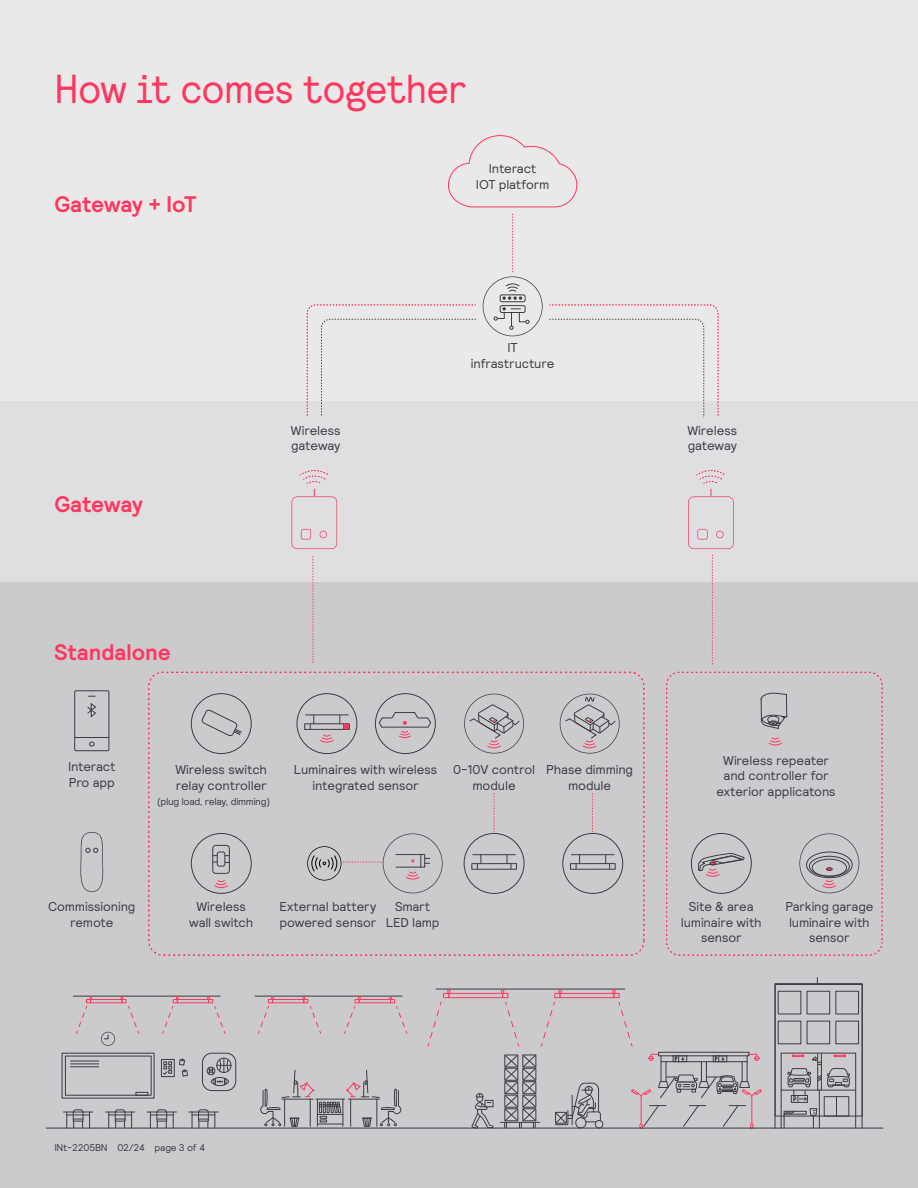
<style>
.page{position:relative;width:918px;height:1188px;background:#fff}
.page>*{position:absolute;margin:0;border:0;box-sizing:border-box;transform-origin:0 0}
.t1{font:40.5px "Signify Relative Faux";letter-spacing:-.005em;color:#ff375f}
.t2{font:700 22.5px "Signify Relative";color:#ff375f}
.t3{font:12.9px/15.8px "Signify Relative";letter-spacing:-.01em;color:#3c3c41;text-align:center}
.t4{font:10.05px "Signify Relative";letter-spacing:-.03em;color:#3c3c41}
.t5{font:9.75px "Signify Relative";letter-spacing:-.02em;color:#3c3c41}
</style>
<div class="page">
<div style="left:0;top:559px;width:918px;height:629px;background:#cbcbce"></div>
<div style="left:0;top:0;width:918px;height:536px;background:#e9e9ea"></div>
<div style="left:0;top:402px;width:918px;height:180px;background:#dfdfe1"></div>
<div style="left:464px;top:833px;width:60px;height:61px;border:1px solid #3c3c41;border-radius:50%"></div>
<div style="left:472px;top:863px;width:45px;height:7px;border:1px solid #3c3c41"></div>
<svg style="left:507px;top:855px;width:5px;height:14px"></svg>
<svg style="left:477px;top:855px;width:5px;height:14px"></svg>
<hr style="left:473px;top:854px;width:43px;height:1px;background:#3c3c41">
<div style="left:562px;top:833px;width:61px;height:61px;border:1px solid #3c3c41;border-radius:50%"></div>
<div style="left:570px;top:863px;width:46px;height:7px;border:1px solid #3c3c41"></div>
<svg style="left:605px;top:855px;width:5px;height:14px"></svg>
<svg style="left:576px;top:855px;width:4px;height:14px"></svg>
<hr style="left:571px;top:854px;width:43px;height:1px;background:#3c3c41">
<svg style="left:448px;top:135px;width:130px;height:73px"></svg>
<svg style="left:464px;top:694px;width:60px;height:60px"></svg>
<svg style="left:80px;top:832px;width:24px;height:60px"></svg>
<div style="left:74px;top:690px;width:35px;height:61px;border:1px solid #3c3c41"></div>
<hr style="left:75px;top:737px;width:34px;height:1px;background:#3c3c41">
<svg style="left:89px;top:742px;width:5px;height:4px"></svg>
<svg style="left:87px;top:703px;width:9px;height:15px"></svg>
<svg style="left:483px;top:214px;width:60px;height:122px"></svg>
<svg style="left:306px;top:304px;width:170px;height:112px"></svg>
<svg style="left:549px;top:304px;width:170px;height:114px"></svg>
<svg style="left:292px;top:470px;width:45px;height:79px"></svg>
<svg style="left:313px;top:556px;width:1px;height:107px"></svg>
<svg style="left:712px;top:555px;width:1px;height:110px"></svg>
<div style="left:148px;top:672px;width:496px;height:284px;border:1px dashed #ff375f;border-radius:14px"></div>
<div style="left:666px;top:672px;width:217px;height:284px;border:1px dashed #ff375f;border-radius:13px"></div>
<svg style="left:688px;top:470px;width:46px;height:79px"></svg>
<div style="left:191px;top:693px;width:61px;height:61px;border:1px solid #3c3c41;border-radius:50%"></div>
<svg style="left:202px;top:709px;width:40px;height:27px"></svg>
<svg style="left:560px;top:694px;width:60px;height:60px"></svg>
<div style="left:297px;top:693px;width:60px;height:61px;border:1px solid #3c3c41;border-radius:50%"></div>
<div style="left:304px;top:723px;width:46px;height:7px;border:1px solid #3c3c41"></div>
<svg style="left:310px;top:716px;width:4px;height:13px"></svg>
<hr style="left:306px;top:715px;width:42px;height:1px;background:#3c3c41">
<svg style="left:320px;top:715px;width:29px;height:28px"></svg>
<div style="left:191px;top:833px;width:61px;height:61px;border:1px solid #3c3c41;border-radius:50%"></div>
<div style="left:212px;top:845px;width:18px;height:29px;border:1px solid #3c3c41;border-radius:3px"></div>
<div style="left:217px;top:852px;width:8px;height:14px;border:1px solid #3c3c41;border-radius:2px"></div>
<svg style="left:214px;top:880px;width:14px;height:8px"></svg>
<svg style="left:307px;top:833px;width:136px;height:60px"></svg>
<svg style="left:494px;top:793px;width:1px;height:39px"></svg>
<svg style="left:592px;top:793px;width:1px;height:39px"></svg>
<svg style="left:768px;top:737px;width:15px;height:9px"></svg>
<svg style="left:760px;top:692px;width:28px;height:37px"></svg>
<svg style="left:799px;top:833px;width:60px;height:60px"></svg>
<div style="left:691px;top:833px;width:61px;height:61px;border:1px solid #3c3c41;border-radius:50%"></div>
<svg style="left:698px;top:853px;width:47px;height:24px"></svg>
<div style="left:375px;top:693px;width:61px;height:61px;border:1px solid #3c3c41;border-radius:50%"></div>
<svg style="left:379px;top:712px;width:52px;height:26px"></svg>
<hr style="left:436px;top:989px;width:189px;height:1px;background:#3c3c41">
<div style="left:448px;top:993px;width:55px;height:5px;border:1px solid #ff375f"></div>
<div style="left:560px;top:993px;width:54px;height:5px;border:1px solid #ff375f"></div>
<svg style="left:427px;top:990px;width:23px;height:57px"></svg>
<svg style="left:501px;top:990px;width:19px;height:57px"></svg>
<svg style="left:541px;top:990px;width:21px;height:57px"></svg>
<svg style="left:612px;top:990px;width:21px;height:57px"></svg>
<div style="left:658px;top:1052px;width:91px;height:4px;border:1px solid #3c3c41"></div>
<svg style="left:631px;top:1054px;width:131px;height:74px"></svg>
<div style="left:775px;top:984px;width:88px;height:132px;border:1px solid #3c3c41"></div>
<div style="left:775px;top:983px;width:87px;height:146px;border:1px solid #3c3c41"></div>
<div style="left:807px;top:991px;width:23px;height:23px;border:1px solid #3c3c41"></div>
<div style="left:836px;top:991px;width:23px;height:23px;border:1px solid #3c3c41"></div>
<div style="left:778px;top:991px;width:23px;height:23px;border:1px solid #3c3c41"></div>
<div style="left:807px;top:1021px;width:23px;height:23px;border:1px solid #3c3c41"></div>
<div style="left:836px;top:1021px;width:23px;height:23px;border:1px solid #3c3c41"></div>
<div style="left:778px;top:1021px;width:23px;height:23px;border:1px solid #3c3c41"></div>
<div style="left:781px;top:1053px;width:75px;height:76px;border:1px solid #3c3c41"></div>
<hr style="left:817px;top:1053px;width:1px;height:37px;background:#3c3c41">
<hr style="left:821px;top:1053px;width:1px;height:37px;background:#3c3c41">
<hr style="left:781px;top:1090px;width:75px;height:1px;background:#3c3c41">
<svg style="left:783px;top:1054px;width:67px;height:74px"></svg>
<div style="left:202px;top:1053px;width:34px;height:38px;border:1px solid #3c3c41;border-radius:9px"></div>
<div style="left:62px;top:1053px;width:92px;height:45px;border:1px solid #3c3c41"></div>
<div style="left:65px;top:1056px;width:87px;height:40px;border:1px solid #3c3c41"></div>
<div style="left:136px;top:1092px;width:12px;height:4px;border:1px solid #3c3c41"></div>
<svg style="left:101px;top:1032px;width:14px;height:14px"></svg>
<div style="left:161px;top:1059px;width:14px;height:18px;border:1px solid #3c3c41"></div>
<svg style="left:163px;top:1062px;width:9px;height:13px"></svg>
<svg style="left:179px;top:1059px;width:9px;height:18px"></svg>
<svg style="left:71px;top:1061px;width:28px;height:6px"></svg>
<svg style="left:64px;top:1109px;width:29px;height:19px"></svg>
<svg style="left:106px;top:1109px;width:29px;height:19px"></svg>
<svg style="left:147px;top:1109px;width:29px;height:19px"></svg>
<svg style="left:189px;top:1109px;width:29px;height:19px"></svg>
<div style="left:207px;top:1067px;width:8px;height:8px;border:1px solid #3c3c41;border-radius:50%"></div>
<svg style="left:208px;top:1058px;width:23px;height:28px"></svg>
<svg style="left:260px;top:1070px;width:141px;height:57px"></svg>
<hr style="left:255px;top:996px;width:147px;height:1px;background:#3c3c41">
<div style="left:272px;top:999px;width:32px;height:4px;border:1px solid #ff375f"></div>
<svg style="left:258px;top:997px;width:16px;height:37px"></svg>
<svg style="left:303px;top:997px;width:18px;height:37px"></svg>
<div style="left:359px;top:999px;width:32px;height:4px;border:1px solid #ff375f"></div>
<svg style="left:344px;top:997px;width:16px;height:37px"></svg>
<svg style="left:389px;top:997px;width:19px;height:37px"></svg>
<hr style="left:73px;top:996px;width:148px;height:1px;background:#3c3c41">
<div style="left:90px;top:999px;width:32px;height:4px;border:1px solid #ff375f"></div>
<svg style="left:76px;top:997px;width:16px;height:37px"></svg>
<svg style="left:121px;top:997px;width:19px;height:37px"></svg>
<div style="left:177px;top:999px;width:32px;height:4px;border:1px solid #ff375f"></div>
<svg style="left:162px;top:997px;width:17px;height:37px"></svg>
<svg style="left:207px;top:997px;width:19px;height:37px"></svg>
<hr style="left:500px;top:1122px;width:40px;height:1px;background:#3c3c41">
<svg style="left:504px;top:1054px;width:33px;height:74px"></svg>
<svg style="left:471px;top:1093px;width:23px;height:35px"></svg>
<div style="left:575px;top:1117px;width:11px;height:11px;border:1px solid #3c3c41;border-radius:50%"></div>
<div style="left:595px;top:1120px;width:8px;height:8px;border:1px solid #3c3c41;border-radius:50%"></div>
<svg style="left:555px;top:1082px;width:46px;height:43px"></svg>
<hr style="left:46px;top:1128px;width:837px;height:1px;background:#3c3c41">
<h1 class="t1" style="left:54px;top:63px;width:414px">How it comes together</h1>
<h2 class="t2" style="left:54px;top:189px;width:144px">Gateway + IoT</h2>
<p class="t3" style="left:476px;top:160px;width:75px">Interact<br>IOT platform</p>
<h2 class="t2" style="left:54px;top:489px;width:90px">Gateway</h2>
<p class="t3" style="left:291px;top:422px;width:51px;text-align:left">Wireless gateway</p>
<p class="t3" style="left:471px;top:340px;width:85px">IT infrastructure</p>
<p class="t3" style="left:688px;top:422px;width:51px;text-align:left">Wireless gateway</p>
<h2 class="t2" style="left:54px;top:637px;width:118px">Standalone</h2>
<p class="t3" style="left:68px;top:758px;width:49px;text-align:left">Interact<br>Pro app</p>
<p class="t3" style="left:176px;top:761px;width:93px;text-align:left">Wireless switch relay controller</p>
<p class="t4" style="left:157px;top:795px;width:114px">(plug load, relay, dimming)</p>
<p class="t3" style="left:294px;top:761px;width:145px">Luminaires with wireless integrated sensor</p>
<p class="t3" style="left:453px;top:761px;width:84px">0-10V control module</p>
<p class="t3" style="left:546px;top:761px;width:88px">Phase dimming module</p>
<p class="t3" style="left:717px;top:752px;width:121px">Wireless repeater and controller for exterior applicatons</p>
<p class="t3" style="left:48px;top:898px;width:89px">Commissioning remote</p>
<p class="t3" style="left:189px;top:898px;width:66px">Wireless wall switch</p>
<p class="t3" style="left:280px;top:898px;width:98px;text-align:left">External battery powered sensor</p>
<p class="t3" style="left:386px;top:898px;width:55px">Smart<br>LED lamp</p>
<p class="t3" style="left:681px;top:898px;width:82px">Site &amp; area luminaire with sensor</p>
<p class="t3" style="left:785px;top:898px;width:89px">Parking garage luminaire with sensor</p>
<p class="t5" style="left:54px;top:1141px;width:153px">INt-2205BN 02/24 page 3 of 4</p>
</div>
